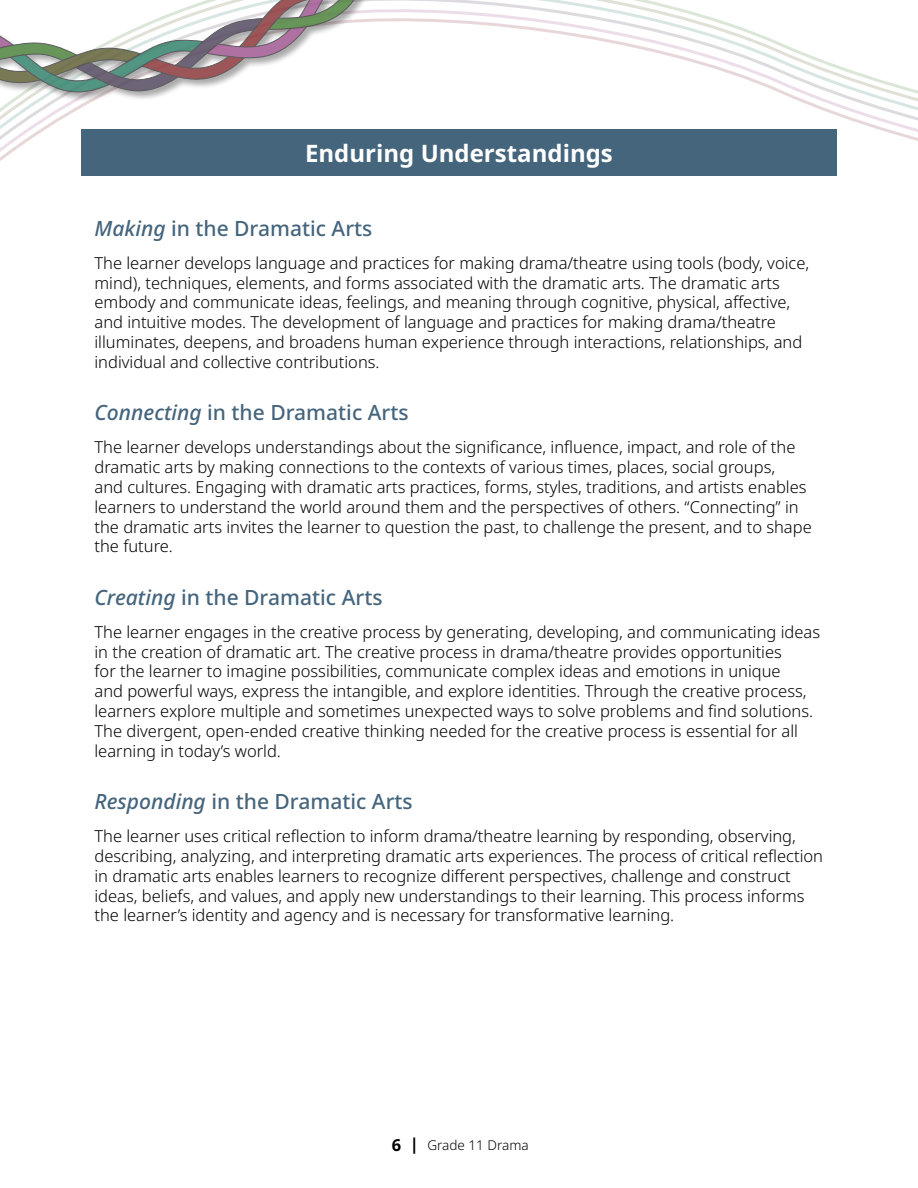
<style>
.page{position:relative;width:918px;height:1188px;background:#fff}
.page>*{position:absolute;margin:0;border:0;box-sizing:border-box;transform-origin:0 0}
.H2_White{font:700 24px "Noto Sans";color:#fff}
.Header_Enduring{font:500 21px "Noto Sans";color:#45657d}
.Paragraph{font:300 16.5px/19.8px "Noto Sans";color:#000}
.t1{font:300 13.5px "Noto Sans";color:#000}
.s1{font-style:italic}
.s2{font-weight:700;font-size:16.5px}
</style>
<div class="page">
<svg style="left:0;top:0;width:918px;height:161px"></svg>
<div style="left:0;top:0;width:515px;height:102px;background:#000;opacity:.4"></div>
<svg style="left:0;top:0;width:407px;height:96px"></svg>
<div style="left:81px;top:129px;width:756px;height:47px;background:#45657d"></div>
<h2 class="H2_White" style="left:305px;top:136px;width:309px">Enduring Understandings</h2>
<h3 class="Header_Enduring" style="left:94px;top:213px;width:279px"><span class="s1">Making</span> in the Dramatic Arts</h3>
<p class="Paragraph" style="left:94px;top:253px;width:716px">The learner develops language and practices for making drama/theatre using tools (body, voice, mind), techniques, elements, and forms associated with the dramatic arts. The dramatic arts embody and communicate ideas, feelings, and meaning through cognitive, physical, affective, and intuitive modes. The development of language and practices for making drama/theatre illuminates, deepens, and broadens human experience through interactions, relationships, and individual and collective contributions.</p>
<h3 class="Header_Enduring" style="left:94px;top:398px;width:316px"><span class="s1">Connecting</span> in the Dramatic Arts</h3>
<p class="Paragraph" style="left:94px;top:438px;width:719px">The learner develops understandings about the significance, influence, impact, and role of the dramatic arts by making connections to the contexts of various times, places, social groups,<br>and cultures. Engaging with dramatic arts practices, forms, styles, traditions, and artists enables learners to understand the world around them and the perspectives of others. “Connecting” in the dramatic arts invites the learner to question the past, to challenge the present, and to shape the future.</p>
<h3 class="Header_Enduring" style="left:94px;top:582px;width:290px"><span class="s1">Creating</span> in the Dramatic Arts</h3>
<p class="Paragraph" style="left:94px;top:622px;width:727px">The learner engages in the creative process by generating, developing, and communicating ideas in the creation of dramatic art. The creative process in drama/theatre provides opportunities<br>for the learner to imagine possibilities, communicate complex ideas and emotions in unique<br>and powerful ways, express the intangible, and explore identities. Through the creative process, learners explore multiple and sometimes unexpected ways to solve problems and find solutions.<br>The divergent, open-ended creative thinking needed for the creative process is essential for all learning in today’s world.</p>
<h3 class="Header_Enduring" style="left:94px;top:786px;width:320px"><span class="s1">Responding</span> in the Dramatic Arts</h3>
<p class="Paragraph" style="left:94px;top:827px;width:730px">The learner uses critical reflection to inform drama/theatre learning by responding, observing, describing, analyzing, and interpreting dramatic arts experiences. The process of critical reflection in dramatic arts enables learners to recognize different perspectives, challenge and construct ideas, beliefs, and values, and apply new understandings to their learning. This process informs the learner’s identity and agency and is necessary for transformative learning.</p>
<p class="t1" style="left:392px;top:1135px;width:138px"><span class="s2">6 |</span> Grade 11 Drama</p>
</div>
